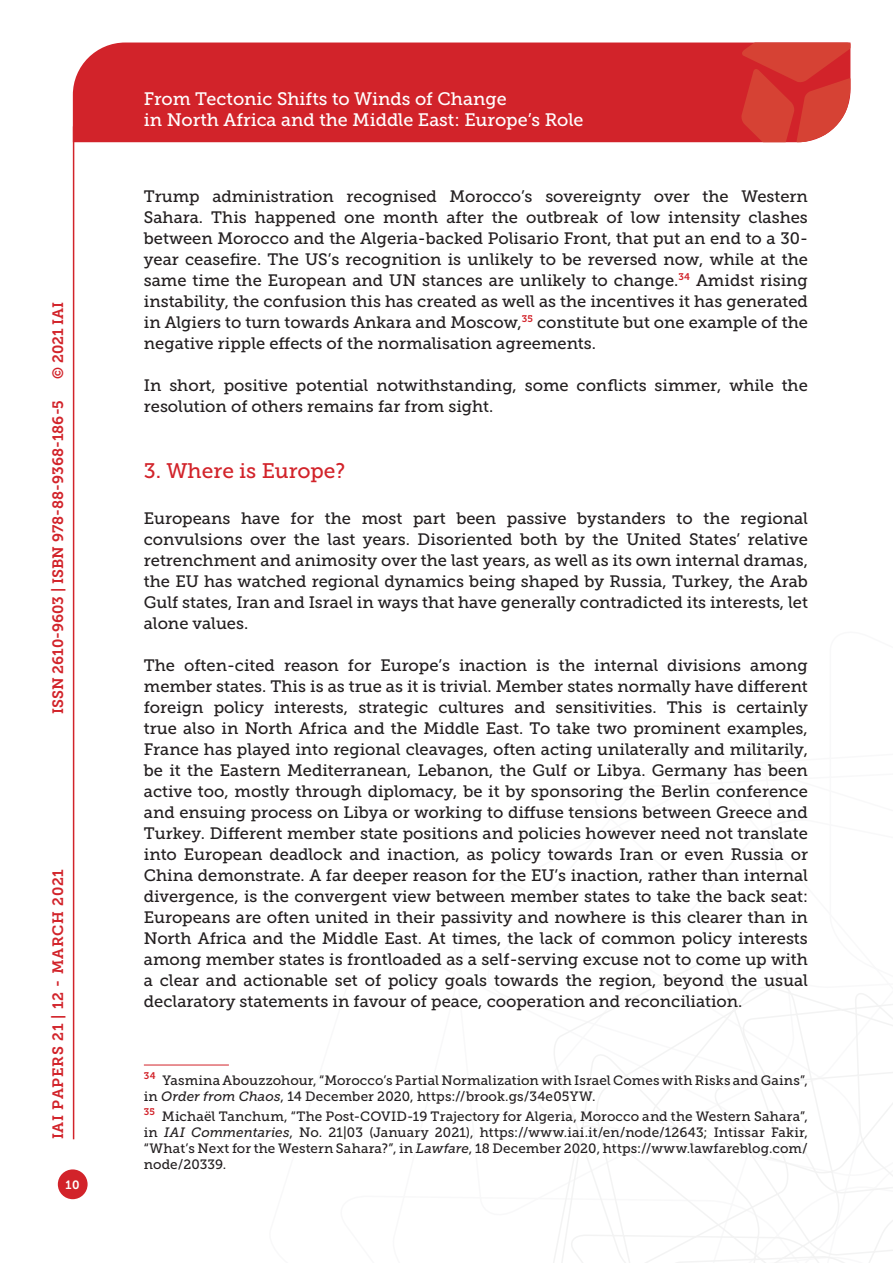
<style>
.page{position:relative;width:893px;height:1263px;background:#fff}
.page>*{position:absolute;margin:0;border:0;box-sizing:border-box;transform-origin:0 0}
.Titolo_paragrafo{font:21px "Museo Slab 500";color:#d2232a}
.t1{font:18px/21.6px "Museo Slab 500";color:#fff}
.Testo{font:16.5px/21px "Museo Slab 500";color:#231f20;text-align:justify}
.t2{font:15px "Museo Slab 700";color:#d2232a}
.t3{font:15px "Museo Slab 700";letter-spacing:.05em;color:#d2232a}
.Nota{font:13.5px/16.2px "Museo Slab 500";letter-spacing:.01em;color:#231f20}
.t4{font:12px "Museo Slab 700";color:#fff}
.s1{font-style:italic}
</style>
<div class="page">
<svg style="left:553px;top:960px;width:340px;height:303px"></svg>
<div style="left:73px;top:43px;width:668px;height:99px;background:#d2232a"></div>
<svg style="left:741px;top:43px;width:109px;height:99px;background:#d6433b"></svg>
<div style="left:58px;top:1169px;width:30px;height:30px;background:#d2232a;border-radius:50%"></div>
<hr style="left:73px;top:126px;width:1px;height:1013px;background:#d2232a">
<hr style="left:144px;top:1065px;width:85px;height:1px;background:#d2232a">
<p class="t2" style="left:50px;top:379px;width:79px;rotate:-90deg">© 2021 IAI</p>
<p class="t2" style="left:49px;top:714px;width:316px;rotate:-90deg">ISSN 2610-9603 | ISBN 978-88-9368-186-5</p>
<p class="t3" style="left:50px;top:1139px;width:272px;rotate:-90deg">IAI PAPERS 21 | 12 - MARCH 2021</p>
<p class="t4" style="left:65px;top:1178px;width:16px">10</p>
<p class="t1" style="left:144px;top:88px;width:441px">From Tectonic Shifts to Winds of Change<br>in North Africa and the Middle East: Europe’s Role</p>
<p class="Testo" style="left:144px;top:186px;width:666px">Trump administration recognised Morocco’s sovereignty over the Western Sahara. This happened one month after the outbreak of low intensity clashes between Morocco and the Algeria-backed Polisario Front, that put an end to a 30- year ceasefire. The US’s recognition is unlikely to be reversed now, while at the same time the European and UN stances are unlikely to change.<sup>34</sup> Amidst rising instability, the confusion this has created as well as the incentives it has generated in Algiers to turn towards Ankara and Moscow,<sup>35</sup> constitute but one example of the negative ripple effects of the normalisation agreements.</p>
<p class="Testo" style="left:144px;top:375px;width:665px">In short, positive potential notwithstanding, some conflicts simmer, while the resolution of others remains far from sight.</p>
<p class="Titolo_paragrafo" style="left:144px;top:459px;width:203px">3. Where is Europe?</p>
<p class="Testo" style="left:144px;top:508px;width:666px">Europeans have for the most part been passive bystanders to the regional convulsions over the last years. Disoriented both by the United States’ relative retrenchment and animosity over the last years, as well as its own internal dramas, the EU has watched regional dynamics being shaped by Russia, Turkey, the Arab Gulf states, Iran and Israel in ways that have generally contradicted its interests, let alone values.</p>
<p class="Testo" style="left:144px;top:655px;width:666px">The often-cited reason for Europe’s inaction is the internal divisions among member states. This is as true as it is trivial. Member states normally have different foreign policy interests, strategic cultures and sensitivities. This is certainly true also in North Africa and the Middle East. To take two prominent examples, France has played into regional cleavages, often acting unilaterally and militarily, be it the Eastern Mediterranean, Lebanon, the Gulf or Libya. Germany has been active too, mostly through diplomacy, be it by sponsoring the Berlin conference and ensuing process on Libya or working to diffuse tensions between Greece and Turkey. Different member state positions and policies however need not translate into European deadlock and inaction, as policy towards Iran or even Russia or China demonstrate. A far deeper reason for the EU’s inaction, rather than internal divergence, is the convergent view between member states to take the back seat:<br>Europeans are often united in their passivity and nowhere is this clearer than in North Africa and the Middle East. At times, the lack of common policy interests among member states is frontloaded as a self-serving excuse not to come up with a clear and actionable set of policy goals towards the region, beyond the usual declaratory statements in favour of peace, cooperation and reconciliation.</p>
<p class="Nota" style="left:144px;top:1072px;width:666px"><sup>34</sup> Yasmina Abouzzohour, “Morocco’s Partial Normalization with Israel Comes with Risks and Gains”, in <span class="s1">Order from Chaos</span>, 14 December 2020, https://brook.gs/34e05YW.</p>
<p class="Nota" style="left:144px;top:1108px;width:666px;text-align:justify"><sup>35</sup> Michaël Tanchum, “The Post-COVID-19 Trajectory for Algeria, Morocco and the Western Sahara”, in <span class="s1">IAI Commentaries</span>, No. 21|03 (January 2021), https://www.iai.it/en/node/12643; Intissar Fakir, “What’s Next for the Western Sahara?”, in <span class="s1">Lawfare</span>, 18 December 2020, https://www.lawfareblog.com/ node/20339.</p>
</div>
